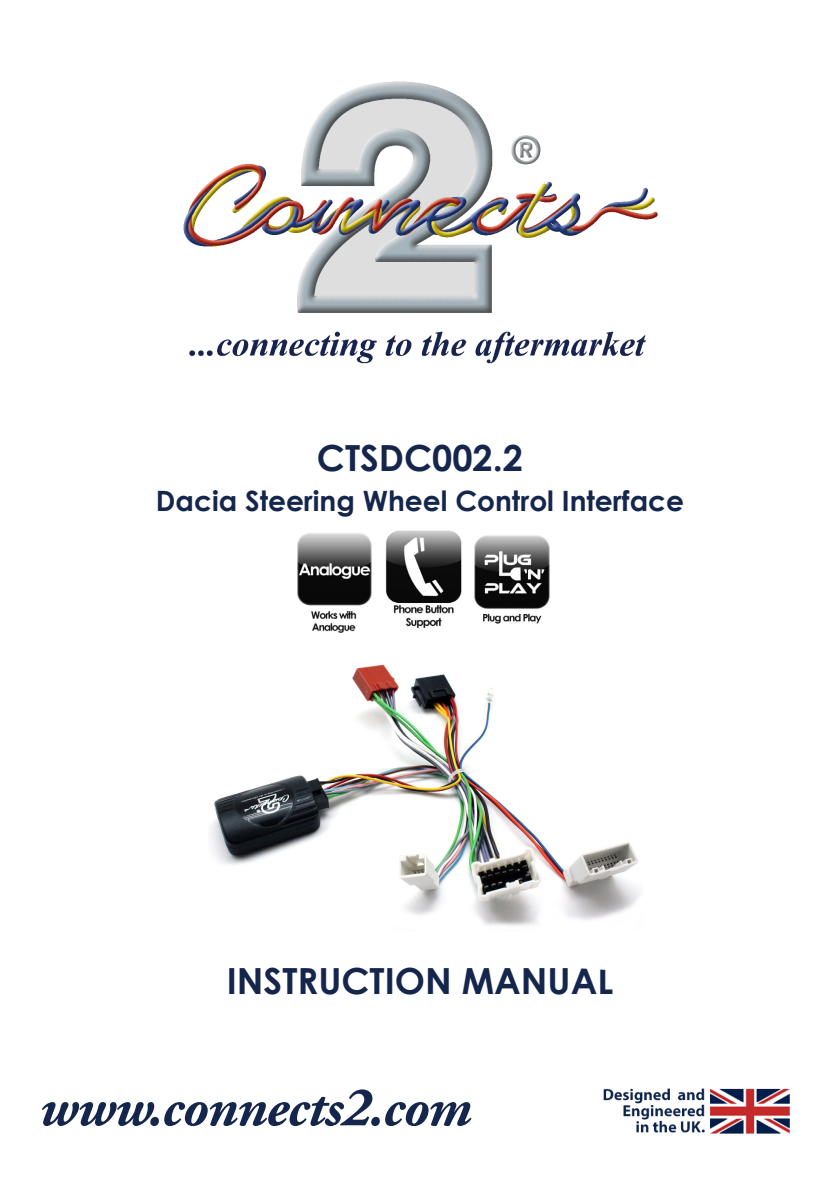
<style>
.page{position:relative;width:840px;height:1191px;background:#fff}
.page>*{position:absolute;margin:0;border:0;box-sizing:border-box;transform-origin:0 0}
.t1{font:italic 700 56px "Adobe Garamond Pro";letter-spacing:-.02em;color:#15264d}
.t2{font:700 36px "Century Gothic";color:#15264d}
.t3{font:700 28px "Century Gothic";color:#15264d}
</style>
<div class="page">
<img style="left:183px;top:81px;width:475px;height:283px">
<img style="left:603px;top:1088px;width:187px;height:46px">
<img style="left:208px;top:664px;width:435px;height:307px">
<img style="left:297px;top:533px;width:75px;height:100px">
<img style="left:385px;top:530px;width:77px;height:98px">
<img style="left:474px;top:535px;width:76px;height:89px">
<p class="t2" style="left:317px;top:431px;width:207px">CTSDC002.2</p>
<p class="t3" style="left:156px;top:480px;width:529px">Dacia Steering Wheel Control Interface</p>
<p class="t2" style="left:227px;top:953px;width:387px">INSTRUCTION MANUAL</p>
<p class="t1" style="left:39px;top:1075px;width:433px">www.connects2.com</p>
</div>
